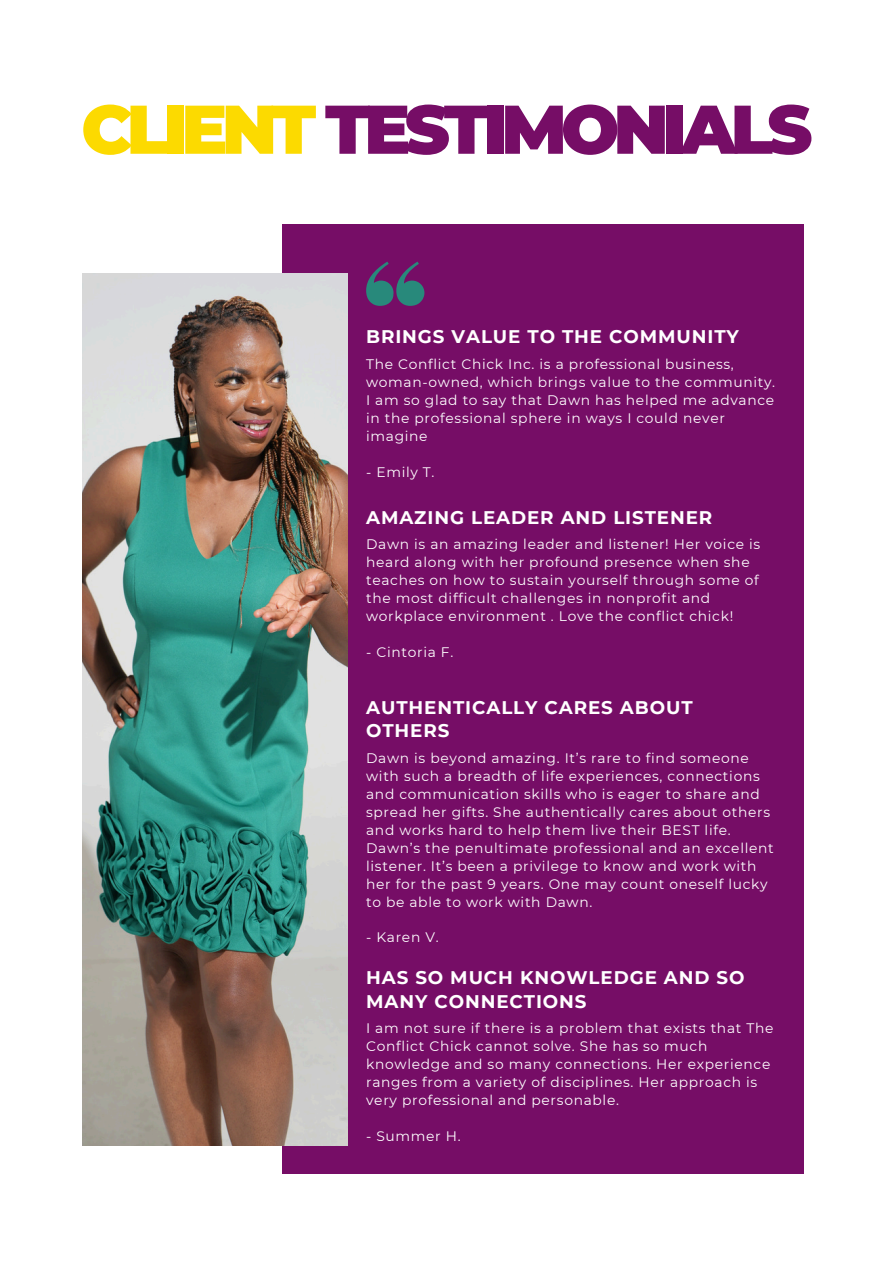
<style>
.page{position:relative;width:894px;height:1264px;background:#fff}
.page>*{position:absolute;margin:0;border:0;box-sizing:border-box;transform-origin:0 0}
.t1{font:900 68.7px "Montserrat";letter-spacing:-.085em;color:#760d66}
.t2{font:700 18.3px/23.7px "Montserrat";letter-spacing:.05em;color:#fff}
.t3{font:13.8px/18px "Montserrat";letter-spacing:.05em;color:#fff}
.s1{color:#fcda00}
</style>
<div class="page">
<div style="left:282px;top:224px;width:522px;height:949px;background:#760d66"></div>
<svg style="left:366px;top:261px;width:58px;height:44px"></svg>
<img style="left:83px;top:273px;width:264px;height:872px">
<p class="t1" style="left:81px;top:87px;width:732px"><span class="s1">CLIENT</span> TESTIMONIALS</p>
<h2 class="t2" style="left:366px;top:325px;width:374px">BRINGS VALUE TO THE COMMUNITY</h2>
<p class="t3" style="left:366px;top:355px;width:410px">The Conflict Chick Inc. is a professional business, woman-owned, which brings value to the community.<br>I am so glad to say that Dawn has helped me advance in the professional sphere in ways I could never imagine</p>
<p class="t3" style="left:366px;top:462px;width:70px">- Emily T.</p>
<h2 class="t2" style="left:366px;top:505px;width:347px">AMAZING LEADER AND LISTENER</h2>
<p class="t3" style="left:366px;top:535px;width:395px">Dawn is an amazing leader and listener! Her voice is heard along with her profound presence when she teaches on how to sustain yourself through some of the most difficult challenges in nonprofit and workplace environment . Love the conflict chick!</p>
<p class="t3" style="left:366px;top:643px;width:89px">- Cintoria F.</p>
<h2 class="t2" style="left:366px;top:695px;width:328px">AUTHENTICALLY CARES ABOUT<br>OTHERS</h2>
<p class="t3" style="left:366px;top:749px;width:409px">Dawn is beyond amazing. It’s rare to find someone with such a breadth of life experiences, connections and communication skills who is eager to share and spread her gifts. She authentically cares about others and works hard to help them live their BEST life.<br>Dawn’s the penultimate professional and an excellent listener. It’s been a privilege to know and work with her for the past 9 years. One may count oneself lucky to be able to work with Dawn.</p>
<p class="t3" style="left:366px;top:928px;width:74px">- Karen V.</p>
<h2 class="t2" style="left:366px;top:965px;width:380px">HAS SO MUCH KNOWLEDGE AND SO<br>MANY CONNECTIONS</h2>
<p class="t3" style="left:366px;top:1019px;width:409px">I am not sure if there is a problem that exists that The Conflict Chick cannot solve. She has so much knowledge and so many connections. Her experience ranges from a variety of disciplines. Her approach is very professional and personable.</p>
<p class="t3" style="left:366px;top:1126px;width:96px">- Summer H.</p>
</div>
